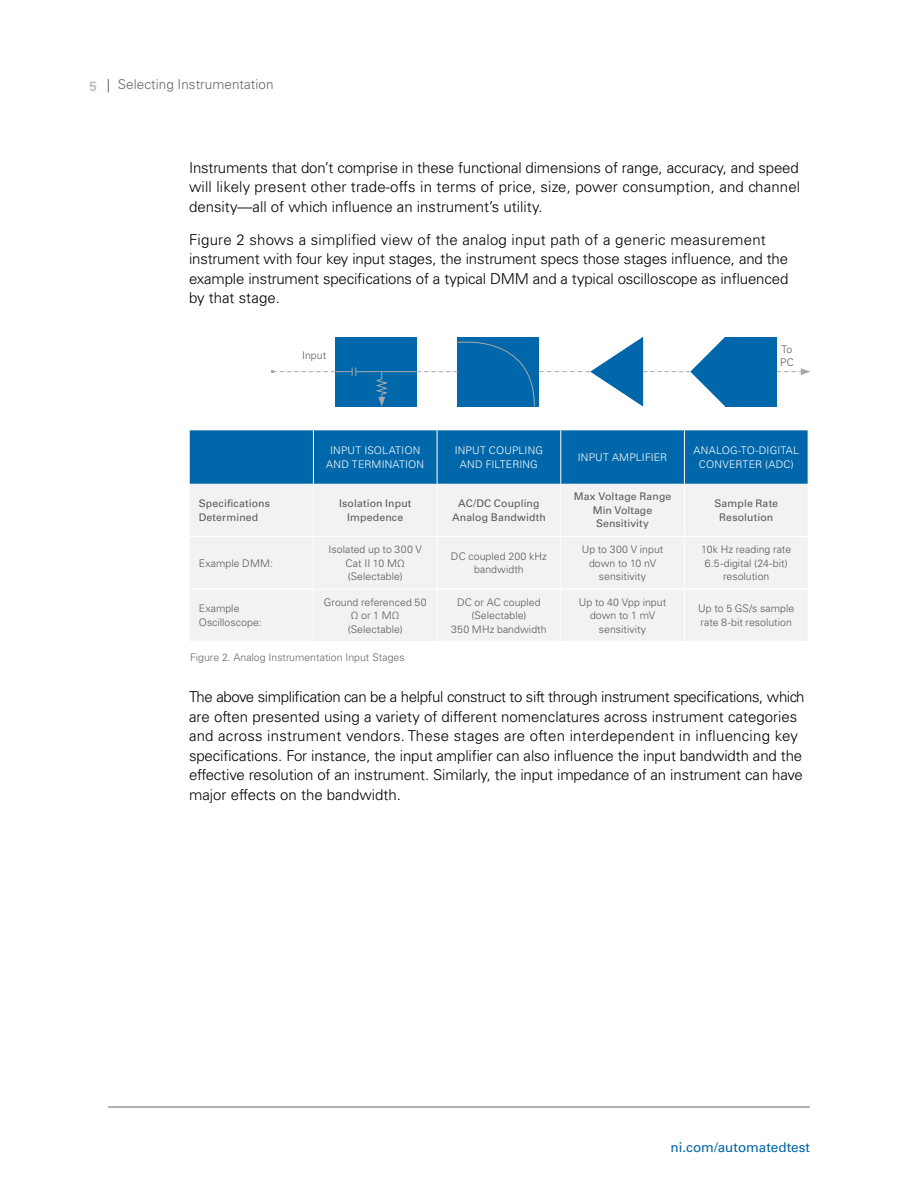
<style>
.page{position:relative;width:918px;height:1188px;background:#fff}
.page>*{position:absolute;margin:0;border:0;box-sizing:border-box;transform-origin:0 0}
.t1{font:300 15px/19.5px "Univers LT Std";letter-spacing:-.01em;color:#000}
.t2{font:300 13.5px "Univers LT Std";letter-spacing:.005em;color:#666}
.t3{font:13.5px "Univers LT Std";color:#0065a4}
.t4{font:700 13.5px "Univers LT Std";color:#bfbfbf}
.t5{font:300 10.5px/13.5px "Univers LT Std";letter-spacing:.005em;color:#57585a;text-align:center}
.t6{font:10.5px/13.5px "Univers LT Std";letter-spacing:.01em;color:#57585a;text-align:center}
.t7{font:300 10.5px/13.5px "Univers LT Std";letter-spacing:.015em;color:#fff}
.t8{font:300 10.5px "Univers LT Std";color:#666}
</style>
<div class="page">
<hr style="left:108px;top:1107px;width:702px;height:1px;background:#666">
<svg style="left:108px;top:79px;width:1px;height:13px"></svg>
<div style="left:191px;top:430px;width:616px;height:54px;background:#0067aa"></div>
<div style="left:191px;top:484px;width:616px;height:157px;background:#f2f2f2"></div>
<hr style="left:314px;top:536px;width:123px;height:1px;background:#fff">
<hr style="left:313px;top:430px;width:1px;height:54px;background:#fff">
<hr style="left:437px;top:430px;width:1px;height:54px;background:#fff">
<hr style="left:560px;top:430px;width:1px;height:54px;background:#fff">
<hr style="left:684px;top:430px;width:1px;height:54px;background:#fff">
<hr style="left:313px;top:484px;width:1px;height:52px;background:#fff">
<hr style="left:313px;top:536px;width:1px;height:53px;background:#fff">
<hr style="left:313px;top:589px;width:1px;height:52px;background:#fff">
<hr style="left:437px;top:484px;width:1px;height:52px;background:#fff">
<hr style="left:560px;top:484px;width:1px;height:52px;background:#fff">
<hr style="left:684px;top:484px;width:1px;height:52px;background:#fff">
<hr style="left:437px;top:537px;width:1px;height:52px;background:#fff">
<hr style="left:560px;top:537px;width:1px;height:51px;background:#fff">
<hr style="left:684px;top:537px;width:1px;height:51px;background:#fff">
<hr style="left:437px;top:589px;width:1px;height:52px;background:#fff">
<hr style="left:560px;top:590px;width:1px;height:51px;background:#fff">
<hr style="left:684px;top:590px;width:1px;height:51px;background:#fff">
<hr style="left:190px;top:536px;width:123px;height:1px;background:#fff">
<hr style="left:437px;top:536px;width:124px;height:1px;background:#fff">
<hr style="left:561px;top:536px;width:123px;height:1px;background:#fff">
<hr style="left:684px;top:536px;width:124px;height:1px;background:#fff">
<hr style="left:190px;top:588px;width:123px;height:2px;background:#fff">
<hr style="left:314px;top:589px;width:123px;height:1px;background:#fff">
<hr style="left:437px;top:588px;width:124px;height:2px;background:#fff">
<hr style="left:561px;top:588px;width:123px;height:2px;background:#fff">
<hr style="left:684px;top:588px;width:124px;height:2px;background:#fff">
<svg style="left:777px;top:368px;width:33px;height:7px"></svg>
<div style="left:335px;top:337px;width:82px;height:69px;background:#0067aa"></div>
<div style="left:725px;top:337px;width:52px;height:69px;background:#0067aa"></div>
<hr style="left:356px;top:371px;width:61px;height:1px;background:#a8a9ad">
<svg style="left:271px;top:368px;width:85px;height:8px"></svg>
<svg style="left:375px;top:372px;width:14px;height:34px"></svg>
<svg style="left:417px;top:337px;width:308px;height:70px"></svg>
<p class="t4" style="left:90px;top:78px;width:9px">5</p>
<p class="t2" style="left:118px;top:76px;width:157px">Selecting Instrumentation</p>
<p class="t1" style="left:189px;top:158px;width:613px;text-align:justify">Instruments that don’t comprise in these functional dimensions of range, accuracy, and speed will likely present other trade-offs in terms of price, size, power consumption, and channel density—all of which influence an instrument’s utility.</p>
<p class="t1" style="left:189px;top:230px;width:601px">Figure 2 shows a simplified view of the analog input path of a generic measurement instrument with four key input stages, the instrument specs those stages influence, and the example instrument specifications of a typical DMM</p>
<p class="t1" style="left:533px;top:269px;width:257px">and a typical oscilloscope as influenced</p>
<p class="t1" style="left:189px;top:288px;width:92px">by that stage.</p>
<p class="t5" style="left:302px;top:349px;width:26px">Input</p>
<p class="t5" style="left:780px;top:342px;width:15px;text-align:left">To<br>PC</p>
<p class="t7" style="left:326px;top:444px;width:70px;text-indent:4px">Input Isolation and</p>
<p class="t7" style="left:352px;top:457px;width:37px">Termination</p>
<p class="t7" style="left:460px;top:444px;width:85px;text-indent:-5px">Input Coupling and</p>
<p class="t7" style="left:486px;top:457px;width:22px">fi lterin</p>
<p class="t7" style="left:530px;top:457px;width:9px">g</p>
<p class="t7" style="left:578px;top:450px;width:70px">Input Amplifier</p>
<p class="t7" style="left:699px;top:444px;width:102px;text-indent:-5px">Analog-to-Di gital<br>Converter</p>
<p class="t7" style="left:765px;top:457px;width:30px">(ADC)</p>
<p class="t6" style="left:199px;top:497px;width:73px;text-align:left">Specifications<br>Determined</p>
<p class="t6" style="left:339px;top:497px;width:74px">Isolation Input<br>Impedence</p>
<p class="t6" style="left:452px;top:497px;width:95px">AC/DC Coupling<br>Analog Bandwidth</p>
<p class="t6" style="left:574px;top:490px;width:99px">Max Voltage Range<br>Min Voltage<br>Sensitivity</p>
<p class="t6" style="left:714px;top:497px;width:65px">Sample Rate<br>Resolution</p>
<p class="t5" style="left:199px;top:556px;width:76px">Example DMM :</p>
<p class="t5" style="left:329px;top:543px;width:95px">Isolated up to 300 V<br>Cat II 10 MΩ (Selectable)</p>
<p class="t5" style="left:451px;top:549px;width:97px">DC coupled 200 kHz bandwidth</p>
<p class="t5" style="left:582px;top:543px;width:83px">U p to 300 V input down to 10 nV sensitivity</p>
<p class="t5" style="left:701px;top:543px;width:91px">10k Hz reading rate<br>6.5-digital (24-bit) resolution</p>
<p class="t5" style="left:199px;top:602px;width:64px;text-align:left">Example<br>Oscilloscope:</p>
<p class="t5" style="left:324px;top:595px;width:104px">G round referenced 50<br>Ω or 1 MΩ (Selectable)</p>
<p class="t5" style="left:451px;top:595px;width:97px">DC or AC coupled (Selectable)<br>350 M Hz bandwidth</p>
<p class="t5" style="left:579px;top:595px;width:89px">U p to 40 Vpp input down to 1 mV sensitivity</p>
<p class="t5" style="left:698px;top:602px;width:98px;text-align:left">U p to 5 GS/s sample rate 8-bit resolution</p>
<p class="t8" style="left:190px;top:651px;width:216px">Figure 2. Analog Instrumentation Input Stages</p>
<p class="t1" style="left:189px;top:687px;width:617px">The above simplification can be a helpful construct to sift through instrument specifications, which are often presented using a variety of different nomenclatures across instrument categories and across instrument vendors. These stages are often interdependent in influencing key specifications. For instance, the input amplifier can also influence the input bandwidth and the effective resolution of an instrument. Similarly, the input impedance of an instrument can have major effects on the bandwidth.</p>
<p class="t3" style="left:671px;top:1140px;width:141px">ni.com/automatedtest</p>
</div>
